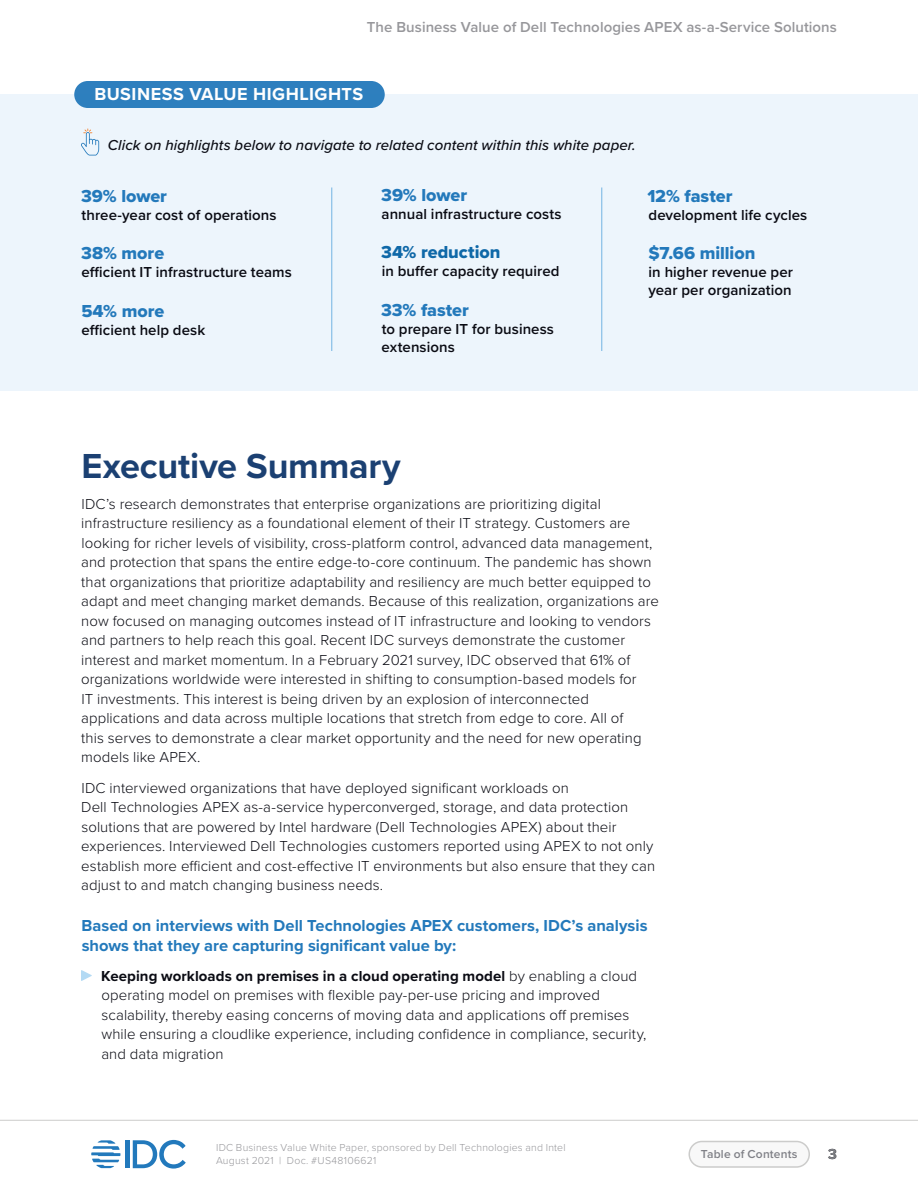
<style>
.page{position:relative;width:918px;height:1188px;background:#fff}
.page>*{position:absolute;margin:0;border:0;box-sizing:border-box;transform-origin:0 0}
.t1{font:700 36px "Proxima Nova";letter-spacing:-.005em;color:#1b4072}
.t2{font:18px "Proxima Nova Extrabld";color:#2379bb}
.t3{font:700 18px "Proxima Nova";letter-spacing:.03em;color:#fff}
.t4{font:18px "Proxima Nova Extrabld";color:#0f68a8}
.t5{font:700 16.5px/19.5px "Proxima Nova";color:#2379bb}
.t6{font:300 15px/19.5px "Proxima Nova";letter-spacing:.005em;color:#0a0b13}
.t7{font:600 15px/18px "Proxima Nova";letter-spacing:.005em;color:#0a0b13}
.t8{font:italic 500 15px "Proxima Nova";letter-spacing:.005em;color:#0a0b13}
.t9{font:600 15px "Proxima Nova";letter-spacing:.005em;color:#97979b}
.t10{font:700 15px "Proxima Nova";color:#000}
.t11{font:600 12px "Proxima Nova";letter-spacing:.015em;color:#808187}
.t12{font:300 10.5px/13.5px "Proxima Nova";letter-spacing:.02em;color:#97979b}
.s1{font-weight:700}
</style>
<div class="page">
<hr style="left:0;top:1120px;width:918px;height:1px;background:#cccccb">
<div style="left:689px;top:1142px;width:120px;height:25px;background:#f8f8f8;border-radius:13px"></div>
<div style="left:688px;top:1141px;width:122px;height:27px;border:2px solid #cccccb;border-radius:13px"></div>
<hr style="left:125px;top:1140px;width:4px;height:28px;background:#2279bc">
<svg style="left:133px;top:1140px;width:53px;height:29px"></svg>
<svg style="left:91px;top:1140px;width:29px;height:28px"></svg>
<div style="left:0;top:94px;width:918px;height:298px;background:#edf5fc"></div>
<div style="left:74px;top:81px;width:311px;height:27px;background:#2d7fbe;border-radius:14px"></div>
<svg style="left:81px;top:970px;width:11px;height:11px"></svg>
<svg style="left:81px;top:129px;width:18px;height:27px"></svg>
<hr style="left:602px;top:188px;width:1px;height:163px;background:#73b3e2">
<hr style="left:332px;top:188px;width:1px;height:163px;background:#73b3e2">
<p class="t9" style="left:367px;top:16px;width:472px">The Business Value of Dell Technologies APEX as-a-Service Solutions</p>
<p class="t3" style="left:94px;top:81px;width:270px">BUSINESS VALUE HIGHLIGHTS</p>
<p class="t8" style="left:108px;top:134px;width:529px">Click on highlights below to navigate to related content within this white paper.</p>
<p class="t2" style="left:81px;top:182px;width:87px">39% lower</p>
<p class="t7" style="left:82px;top:205px;width:197px">three-year cost of operations</p>
<p class="t2" style="left:81px;top:240px;width:85px">38% more</p>
<p class="t7" style="left:82px;top:263px;width:212px">efficient IT infrastructure teams</p>
<p class="t2" style="left:81px;top:297px;width:84px">54% more</p>
<p class="t7" style="left:82px;top:320px;width:125px">efficient help desk</p>
<p class="t2" style="left:381px;top:181px;width:87px">39% lower</p>
<p class="t7" style="left:382px;top:204px;width:181px">annual infrastructure costs</p>
<p class="t4" style="left:381px;top:239px;width:121px">34% reduction</p>
<p class="t7" style="left:382px;top:262px;width:179px">in buffer capacity required</p>
<p class="t2" style="left:381px;top:296px;width:89px">33% faster</p>
<p class="t7" style="left:382px;top:319px;width:174px">to prepare IT for business extensions</p>
<p class="t2" style="left:647px;top:182px;width:87px">12% faster</p>
<p class="t7" style="left:649px;top:205px;width:160px">development life cycles</p>
<p class="t2" style="left:648px;top:240px;width:108px">$7.66 million</p>
<p class="t7" style="left:648px;top:263px;width:146px">in higher revenue per year per organization</p>
<h1 class="t1" style="left:82px;top:440px;width:321px">Executive Summary</h1>
<p class="t6" style="left:81px;top:493px;width:579px">IDC’s research demonstrates that enterprise organizations are prioritizing digital infrastructure resiliency as a foundational element of their IT strategy. Customers are looking for richer levels of visibility, cross-platform control, advanced data management, and protection that spans the entire edge-to-core continuum. The pandemic has shown that organizations that prioritize adaptability and resiliency are much better equipped to adapt and meet changing market demands. Because of this realization, organizations are now focused on managing outcomes instead of IT infrastructure and looking to vendors and partners to help reach this goal. Recent IDC surveys demonstrate the customer interest and market momentum. In a February 2021 survey, IDC observed that 61% of organizations worldwide were interested in shifting to consumption-based models for<br>IT investments. This interest is being driven by an explosion of interconnected applications and data across multiple locations that stretch from edge to core. All of<br>this serves to demonstrate a clear market opportunity and the need for new operating models like APEX.</p>
<p class="t6" style="left:81px;top:777px;width:575px">IDC interviewed organizations that have deployed significant workloads on<br>Dell Technologies APEX as-a-service hyperconverged, storage, and data protection solutions that are powered by Intel hardware (Dell Technologies APEX) about their experiences. Interviewed Dell Technologies customers reported using APEX to not only establish more efficient and cost-effective IT environments but also ensure that they can adjust to and match changing business needs.</p>
<p class="t5" style="left:81px;top:916px;width:568px">Based on interviews with Dell Technologies APEX customers, IDC’s analysis shows that they are capturing significant value by:</p>
<p class="t6" style="left:101px;top:965px;width:547px"><span class="s1">Keeping workloads on premises in a cloud operating model</span> by enabling a cloud operating model on premises with flexible pay-per-use pricing and improved scalability, thereby easing concerns of moving data and applications off premises while ensuring a cloudlike experience, including confidence in compliance, security, and data migration</p>
<p class="t12" style="left:216px;top:1140px;width:351px">IDC Business Value White Paper, sponsored by Dell Technologies and Intel<br>August 2021 | Doc. #US48106621</p>
<p class="t11" style="left:701px;top:1145px;width:98px">Table of Contents</p>
<p class="t10" style="left:828px;top:1142px;width:10px">3</p>
</div>
